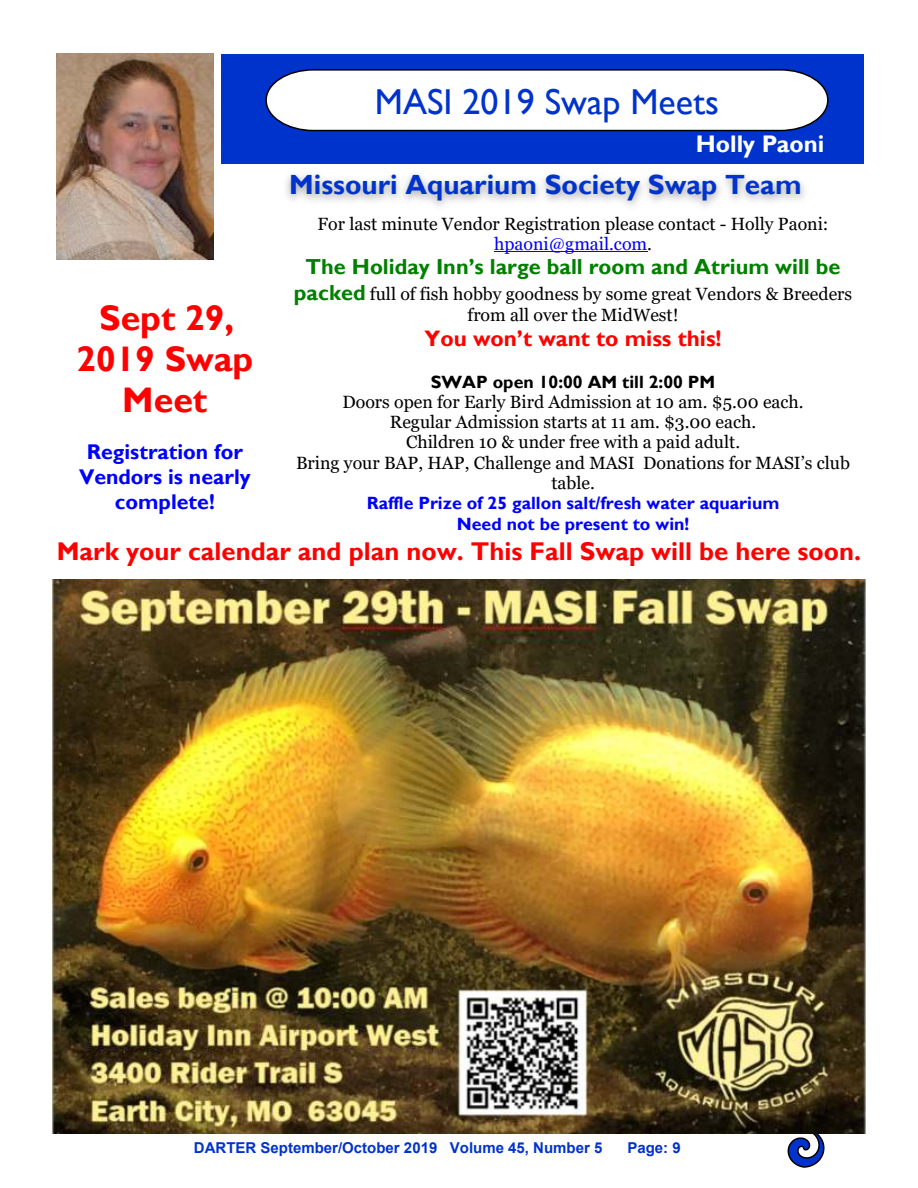
<style>
.page{position:relative;width:918px;height:1188px;background:#fff}
.page>*{position:absolute;margin:0;border:0;box-sizing:border-box;transform-origin:0 0}
.t1{font:36px "Gill Sans";color:#03c}
.t2{font:700 35.55px/41.1px "Gill Sans";color:#f00;text-align:center}
.t3{font:700 27.75px "Gill Sans";color:#03c}
.t4{font:700 25.65px "Gill Sans";color:#f00}
.t5{font:700 24px "Gill Sans";color:#fff}
.t6{font:700 22.35px "Gill Sans";color:#f00}
.t7{font:700 21.75px "Gill Sans";color:#008000}
.t8{font:700 21.3px/24.6px "Gill Sans";color:#00f;text-align:center}
.t9{font:17.7px/20.1px "Georgia";color:#000;text-align:center}
.t10{font:700 17.7px/20.5px "Gill Sans";color:#00f;text-align:center}
.t11{font:700 17.7px "Gill Sans";color:#000}
.t12{font:700 15px "Arial";color:#03c}
.s1{color:#00f}
.s2{font-family:"Gill Sans";font-weight:700;font-size:21.75px;color:#008000}
</style>
<div class="page">
<svg style="left:787px;top:1134px;width:38px;height:34px"></svg>
<div style="left:222px;top:54px;width:642px;height:109px;background:#03c"></div>
<svg style="left:265px;top:69px;width:564px;height:63px;background:#e5e8ef"></svg>
<img style="left:266px;top:163px;width:560px;height:43px">
<img style="left:57px;top:54px;width:156px;height:206px">
<hr style="left:494px;top:252px;width:153px;height:1px;background:#00f">
<img style="left:52px;top:580px;width:814px;height:554px">
<h1 class="t1" style="left:375px;top:89px;width:346px">MASI 2019 Swap Meets</h1>
<h3 class="t5" style="left:696px;top:135px;width:130px">Holly Paoni</h3>
<h3 class="t3" style="left:289px;top:175px;width:514px">Missouri Aquarium Society Swap Team</h3>
<p class="t9" style="left:318px;top:215px;width:512px">For last minute Vendor Registration please contact - Holly Paoni: <span class="s1">hpaoni@gmail.com</span>.</p>
<p class="t7" style="left:306px;top:259px;width:536px">The Holiday Inn’s large ball room and Atrium will be</p>
<p class="t9" style="left:294px;top:284px;width:560px;line-height:21.3px"><span class="s2">packed</span> full of fish hobby goodness by some great Vendors &amp; Breeders from all over the MidWest!</p>
<p class="t6" style="left:424px;top:330px;width:299px">You won’t want to miss this!</p>
<p class="t11" style="left:431px;top:375px;width:286px">SWAP open 10:00 AM till 2:00 PM</p>
<p class="t9" style="left:296px;top:393px;width:556px">Doors open for Early Bird Admission at 10 am. $5.00 each.<br>Regular Admission starts at 11 am. $3.00 each.<br>Children 10 &amp; under free with a paid adult.<br>Bring your BAP, HAP, Challenge and MASI Donations for MASI’s club table.</p>
<p class="t10" style="left:367px;top:495px;width:414px">Raffle Prize of 25 gallon salt/fresh water aquarium<br>Need not be present to win!</p>
<h3 class="t4" style="left:57px;top:542px;width:806px">Mark your calendar and plan now. This Fall Swap will be here soon.</h3>
<h2 class="t2" style="left:77px;top:301px;width:178px">Sept 29,<br>2019 Swap<br>Meet</h2>
<p class="t8" style="left:79px;top:442px;width:173px">Registration for<br>Vendors is nearly complete!</p>
<p class="t12" style="left:194px;top:1142px;width:410px">DARTER September/October 2019 Volume 45, Number 5</p>
<p class="t12" style="left:627px;top:1142px;width:55px">Page: 9</p>
</div>
